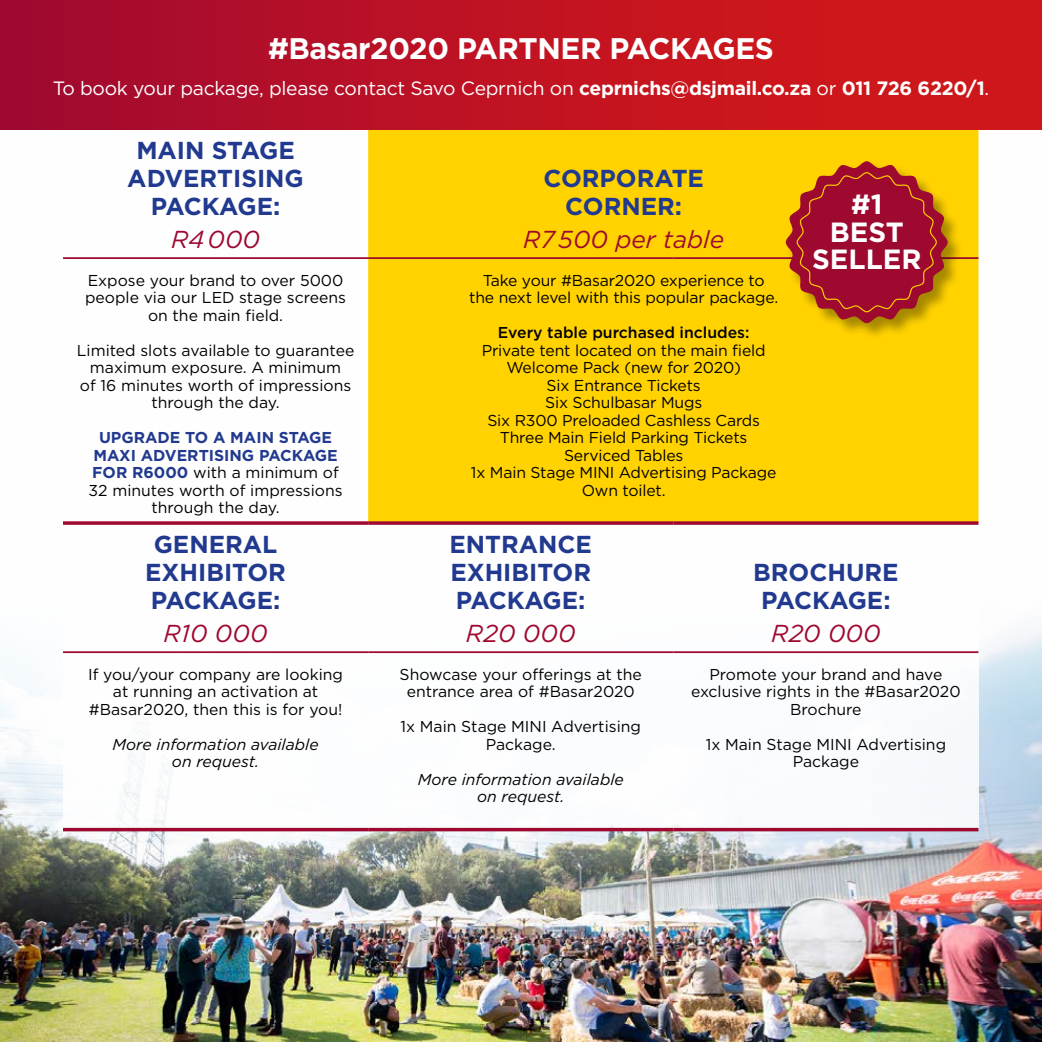
<style>
.page{position:relative;width:1042px;height:1042px;background:#fff}
.page>*{position:absolute;margin:0;border:0;box-sizing:border-box;transform-origin:0 0}
.t1{font:700 29.75px "Gotham";letter-spacing:-.015em;color:#fff}
.t2{font:700 27.82px/27.7px "Gotham";color:#fff;text-align:center}
.t3{font:700 24.5px/28px "Gotham";color:#213a8f;text-align:center}
.t4{font:italic 24.5px "Gotham";color:#9e092f}
.t5{font:19.25px "Gotham";letter-spacing:-.015em;color:#fff}
.t6{font:15.75px/17.5px "Gotham";color:#000;text-align:center}
.t7{font:italic 15.75px/17.5px "Gotham";color:#000;text-align:center}
.t8{font:500 15.75px "Gotham";color:#000}
.s1{font-weight:700}
.s2{font-weight:700;color:#213a8f}
</style>
<div class="page">
<img style="left:0;top:630px;width:1042px;height:412px">
<div style="left:63px;top:63px;width:916px;height:765px;background:#fff"></div>
<div style="left:368px;top:129px;width:610px;height:392px;background:#ffd200"></div>
<svg style="left:63px;top:521px;width:305px;height:4px"></svg>
<svg style="left:368px;top:521px;width:305px;height:4px"></svg>
<svg style="left:673px;top:521px;width:305px;height:4px"></svg>
<hr style="left:63px;top:651px;width:305px;height:2px;background:#9e092f">
<hr style="left:368px;top:651px;width:305px;height:2px;background:#9e092f">
<hr style="left:673px;top:651px;width:305px;height:2px;background:#9e092f">
<hr style="left:63px;top:257px;width:305px;height:2px;background:#9e092f">
<hr style="left:368px;top:257px;width:305px;height:2px;background:#9e092f">
<hr style="left:673px;top:257px;width:305px;height:2px;background:#9e092f">
<hr style="left:63px;top:828px;width:305px;height:3px;background:#9e092f">
<hr style="left:368px;top:828px;width:305px;height:3px;background:#9e092f">
<hr style="left:673px;top:828px;width:305px;height:3px;background:#9e092f">
<div style="left:0;top:0;width:1041px;height:129px;background:linear-gradient(to right,#a40b30,#d61916)"></div>
<div style="left:785px;top:161px;width:179px;height:179px;background:#000;opacity:.35"></div>
<svg style="left:786px;top:161px;width:161px;height:162px;background:#b43e21"></svg>
<h1 class="t1" style="left:268px;top:31px;width:507px">#Basar2020 PARTNER PACKAGES</h1>
<p class="t5" style="left:53px;top:76px;width:938px">To book your package, please contact Savo Ceprnich on <span class="s1">ceprnichs@dsjmail.co.za</span> or <span class="s1">011 726 6220/1</span>.</p>
<h3 class="t3" style="left:127px;top:136px;width:178px">MAIN STAGE<br>ADVERTISING<br>PACKAGE:</h3>
<h3 class="t4" style="left:171px;top:226px;width:91px">R4000</h3>
<p class="t6" style="left:85px;top:271px;width:262px">Expose your brand to over 5000 people via our LED stage screens on the main field.</p>
<p class="t6" style="left:77px;top:341px;width:279px">Limited slots available to guarantee maximum exposure. A minimum<br>of 16 minutes worth of impressions through the day.</p>
<p class="t6" style="left:89px;top:428px;width:255px"><span class="s2">UPGRADE TO A MAIN STAGE<br>MAXI ADVERTISING PACKAGE<br>FOR R6000</span> with a minimum of<br>32 minutes worth of impressions through the day.</p>
<h3 class="t3" style="left:145px;top:530px;width:142px">GENERAL<br>EXHIBITOR<br>PACKAGE:</h3>
<h3 class="t4" style="left:164px;top:620px;width:105px">R10 000</h3>
<p class="t6" style="left:88px;top:665px;width:256px">If you/your company are looking at running an activation at #Basar2020, then this is for you!</p>
<p class="t7" style="left:112px;top:735px;width:208px">More information available on request.</p>
<h3 class="t3" style="left:543px;top:164px;width:162px">CORPORATE<br>CORNER:</h3>
<h3 class="t4" style="left:523px;top:226px;width:202px">R7500 per table</h3>
<p class="t6" style="left:469px;top:271px;width:310px">Take your #Basar2020 experience to the next level with this popular package.</p>
<p class="t8" style="left:498px;top:322px;width:253px">Every table purchased includes:</p>
<p class="t6" style="left:471px;top:341px;width:307px">Private tent located on the main field<br>Welcome Pack (new for 2020)<br>Six Entrance Tickets<br>Six Schulbasar Mugs<br>Six R300 Preloaded Cashless Cards<br>Three Main Field Parking Tickets<br>Serviced Tables<br>1x Main Stage MINI Advertising Package<br>Own toilet.</p>
<h2 class="t2" style="left:812px;top:190px;width:111px">#1<br>BEST<br>SELLER</h2>
<h3 class="t3" style="left:449px;top:530px;width:144px;text-align:justify">ENTRANCE EXHIBITOR PACKAGE:</h3>
<h3 class="t4" style="left:466px;top:620px;width:111px">R20 000</h3>
<p class="t6" style="left:400px;top:665px;width:244px">Showcase your offerings at the entrance area of #Basar2020</p>
<p class="t6" style="left:400px;top:717px;width:242px">1x Main Stage MINI Advertising<br>Package.</p>
<p class="t7" style="left:418px;top:770px;width:208px">More information available on request.</p>
<h3 class="t3" style="left:753px;top:558px;width:147px">BROCHURE<br>PACKAGE:</h3>
<h3 class="t4" style="left:771px;top:620px;width:111px">R20 000</h3>
<p class="t6" style="left:691px;top:665px;width:271px">Promote your brand and have exclusive rights in the #Basar2020<br>Brochure</p>
<p class="t6" style="left:706px;top:735px;width:242px">1x Main Stage MINI Advertising<br>Package</p>
</div>
